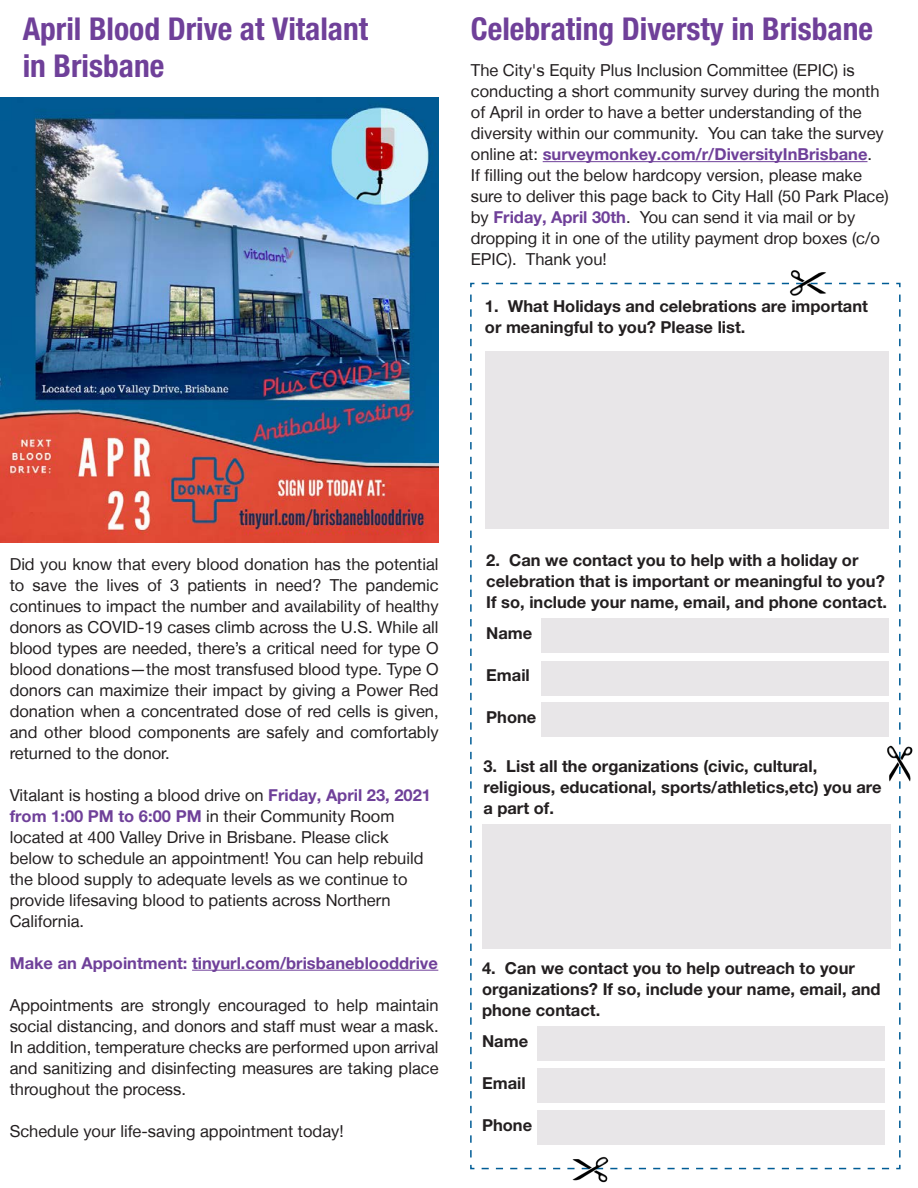
<style>
.page{position:relative;width:918px;height:1188px;background:#fff}
.page>*{position:absolute;margin:0;border:0;box-sizing:border-box;transform-origin:0 0}
.t1{font:700 condensed 31.5px "Helvetica Neue LT Std";color:#6f4099}
.t2{font:16.5px/21px "Helvetica Neue LT";color:#231f20;text-align:justify}
.t3{font:700 16.5px/21px "Helvetica Neue LT Pro";color:#231f20}
.t4{font:700 16.5px "Helvetica Neue LT Pro";color:#6f4099}
.s1{font-family:"Helvetica Neue LT Pro";font-weight:700;color:#6f4099}
</style>
<div class="page">
<img style="left:0;top:97px;width:439px;height:445px">
<hr style="left:192px;top:970px;width:246px;height:1px;background:#6f4099">
<hr style="left:543px;top:161px;width:324px;height:1px;background:#6f4099">
<svg style="left:470px;top:282px;width:431px;height:888px"></svg>
<div style="left:485px;top:351px;width:404px;height:177px;background:#e8e6e8"></div>
<div style="left:482px;top:824px;width:408px;height:124px;background:#e8e6e8"></div>
<div style="left:541px;top:619px;width:348px;height:34px;background:#e8e6e8"></div>
<div style="left:537px;top:1026px;width:348px;height:35px;background:#e8e6e8"></div>
<div style="left:541px;top:661px;width:348px;height:34px;background:#e8e6e8"></div>
<div style="left:537px;top:1069px;width:348px;height:34px;background:#e8e6e8"></div>
<div style="left:541px;top:702px;width:348px;height:35px;background:#e8e6e8"></div>
<div style="left:537px;top:1110px;width:348px;height:34px;background:#e8e6e8"></div>
<img style="left:867px;top:733px;width:46px;height:62px">
<img style="left:559px;top:1144px;width:62px;height:39px">
<img style="left:778px;top:270px;width:61px;height:45px">
<p class="t1" style="left:23px;top:9px;width:347px">April Blood Drive at Vitalant</p>
<p class="t1" style="left:23px;top:47px;width:143px">in Brisbane</p>
<p class="t1" style="left:471px;top:9px;width:404px">Celebrating Diversty in Brisbane</p>
<p class="t2" style="left:471px;top:59px;width:419px;text-align:left">The City's Equity Plus Inclusion Committee (EPIC) is conducting a short community survey during the month of April in order to have a better understanding of the diversity within our community. You can take the survey online at: <span class="s1">surveymonkey.com/r/DiversityInBrisbane</span>.<br>If filling out the below hardcopy version, please make sure to deliver this page back to City Hall (50 Park Place) by <span class="s1">Friday, April 30th</span>. You can send it via mail or by dropping it in one of the utility payment drop boxes (c/o EPIC). Thank you!</p>
<p class="t3" style="left:485px;top:295px;width:385px">1. What Holidays and celebrations are important or meaningful to you? Please list.</p>
<p class="t2" style="left:10px;top:553px;width:430px">Did you know that every blood donation has the potential to save the lives of 3 patients in need? The pandemic continues to impact the number and availability of healthy donors as COVID-19 cases climb across the U.S. While all blood types are needed, there’s a critical need for type O blood donations—the most transfused blood type. Type O donors can maximize their impact by giving a Power Red donation when a concentrated dose of red cells is given, and other blood components are safely and comfortably returned to the donor.</p>
<p class="t2" style="left:10px;top:784px;width:423px;text-align:left">Vitalant is hosting a blood drive on <span class="s1">Friday, April 23, 2021 from 1:00 PM to 6:00 PM</span> in their Community Room located at 400 Valley Drive in Brisbane. Please click below to schedule an appointment! You can help rebuild the blood supply to adequate levels as we continue to provide lifesaving blood to patients across Northern California.</p>
<p class="t4" style="left:10px;top:952px;width:430px">Make an Appointment: tinyurl.com/brisbaneblooddrive</p>
<p class="t2" style="left:10px;top:994px;width:430px">Appointments are strongly encouraged to help maintain social distancing, and donors and staff must wear a mask.<br>In addition, temperature checks are performed upon arrival and sanitizing and disinfecting measures are taking place throughout the process.</p>
<p class="t2" style="left:10px;top:1120px;width:336px">Schedule your life-saving appointment today!</p>
<p class="t3" style="left:486px;top:549px;width:402px">2. Can we contact you to help with a holiday or celebration that is important or meaningful to you?<br>If so, include your name, email, and phone contact.</p>
<p class="t3" style="left:486px;top:622px;width:48px">Name</p>
<p class="t3" style="left:486px;top:664px;width:45px">Email</p>
<p class="t3" style="left:486px;top:706px;width:52px">Phone</p>
<p class="t3" style="left:483px;top:755px;width:400px">3. List all the organizations (civic, cultural, religious, educational, sports/athletics,etc) you are a part of.</p>
<p class="t3" style="left:482px;top:957px;width:400px">4. Can we contact you to help outreach to your organizations? If so, include your name, email, and phone contact.</p>
<p class="t3" style="left:482px;top:1030px;width:48px">Name</p>
<p class="t3" style="left:482px;top:1072px;width:45px">Email</p>
<p class="t3" style="left:482px;top:1114px;width:52px">Phone</p>
</div>
